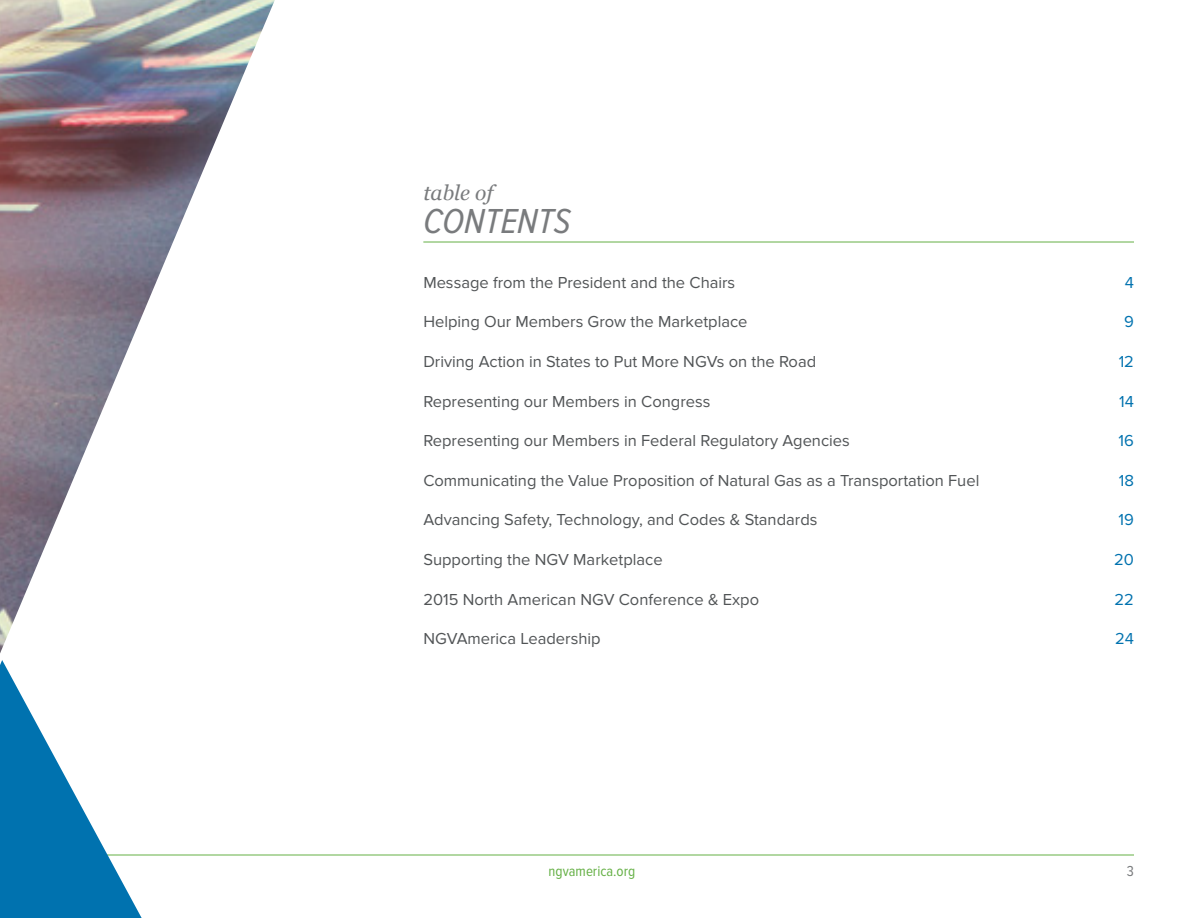
<style>
.page{position:relative;width:1188px;height:918px;background:#fff}
.page>*{position:absolute;margin:0;border:0;box-sizing:border-box;transform-origin:0 0}
.t1{font:italic 36px "Proxima Nova Cond";color:#797b7d}
.t2{font:italic 21px "Georgia";color:#797b7d}
.t3{font:16.5px "Proxima Nova";color:#515456}
.t4{font:16.5px "Proxima Nova";color:#0072af}
.t5{font:15px "Proxima Nova Cond";color:#65b045}
.t6{font:15px "Proxima Nova Cond";color:#797b7d}
</style>
<div class="page">
<hr style="left:54px;top:855px;width:1080px;height:1px;background:#65b045">
<hr style="left:423px;top:242px;width:711px;height:1px;background:#65b045">
<svg style="left:0;top:0;width:289px;height:918px"></svg>
<p class="t2" style="left:423px;top:178px;width:72px">table of</p>
<h1 class="t1" style="left:423px;top:201px;width:149px">CONTENTS</h1>
<p class="t3" style="left:423px;top:273px;width:313px">Message from the President and the Chairs</p>
<p class="t3" style="left:423px;top:312px;width:326px">Helping Our Members Grow the Marketplace</p>
<p class="t3" style="left:423px;top:352px;width:394px">Driving Action in States to Put More NGVs on the Road</p>
<p class="t3" style="left:423px;top:392px;width:289px">Representing our Members in Congress</p>
<p class="t3" style="left:423px;top:431px;width:428px">Representing our Members in Federal Regulatory Agencies</p>
<p class="t3" style="left:423px;top:471px;width:558px">Communicating the Value Proposition of Natural Gas as a Transportation Fuel</p>
<p class="t3" style="left:423px;top:510px;width:396px">Advancing Safety, Technology, and Codes &amp; Standards</p>
<p class="t3" style="left:423px;top:550px;width:241px">Supporting the NGV Marketplace</p>
<p class="t3" style="left:423px;top:590px;width:337px">2015 North American NGV Conference &amp; Expo</p>
<p class="t3" style="left:423px;top:629px;width:179px">NGVAmerica Leadership</p>
<p class="t4" style="left:1125px;top:273px;width:11px">4</p>
<p class="t4" style="left:1124px;top:312px;width:11px">9</p>
<p class="t4" style="left:1119px;top:352px;width:17px">12</p>
<p class="t4" style="left:1119px;top:392px;width:16px">14</p>
<p class="t4" style="left:1119px;top:431px;width:17px">16</p>
<p class="t4" style="left:1119px;top:471px;width:17px">18</p>
<p class="t4" style="left:1119px;top:510px;width:17px">19</p>
<p class="t4" style="left:1114px;top:550px;width:21px">20</p>
<p class="t4" style="left:1115px;top:590px;width:21px">22</p>
<p class="t4" style="left:1115px;top:629px;width:20px">24</p>
<p class="t5" style="left:549px;top:863px;width:88px">ngvamerica.org</p>
<p class="t6" style="left:1127px;top:863px;width:9px">3</p>
</div>
